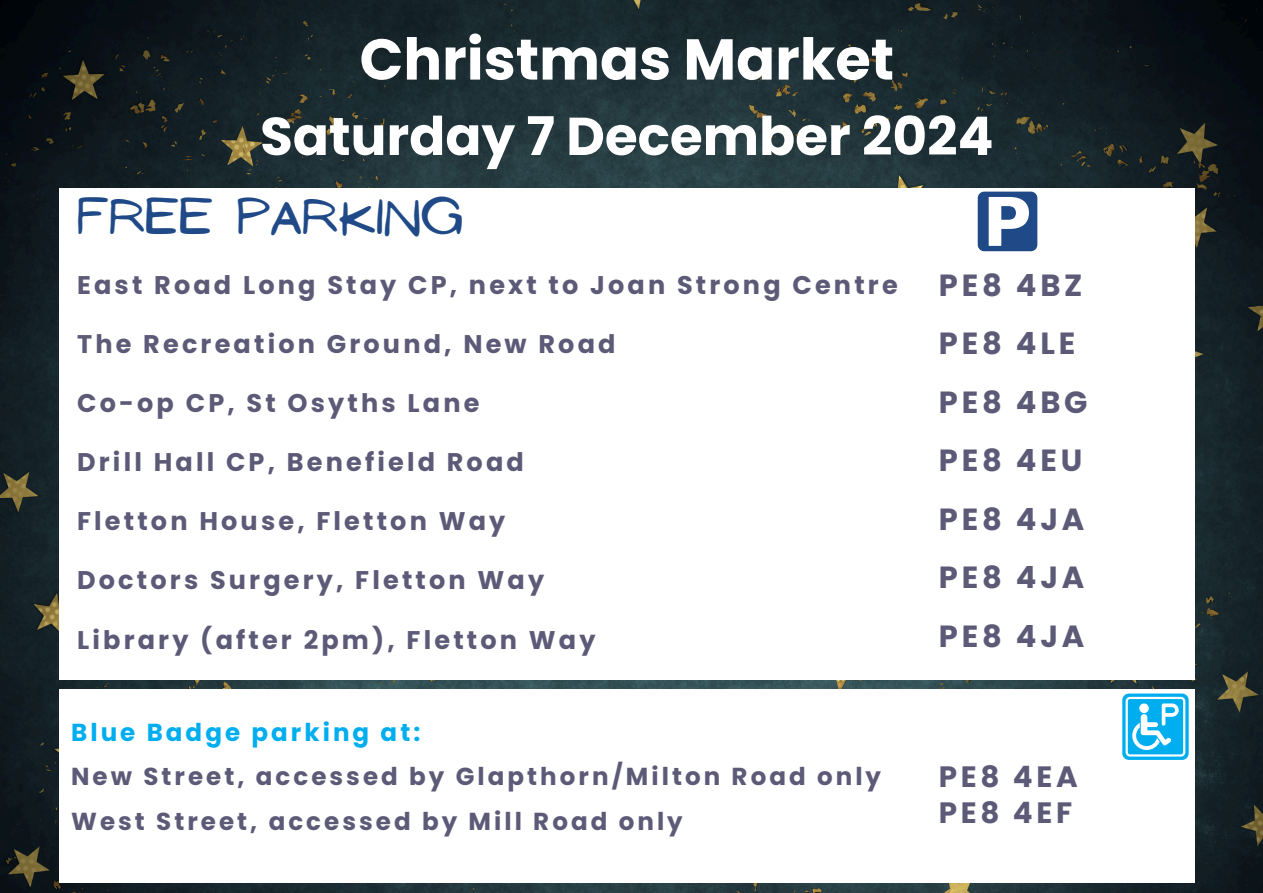
<style>
.page{position:relative;width:1263px;height:893px;background:#fff}
.page>*{position:absolute;margin:0;border:0;box-sizing:border-box;transform-origin:0 0}
.t1{font:700 57.53px "Poppins";color:#fff}
.t2{font:700 53.25px "Poppins";color:#fff}
.t3{font:47.25px "NF Ananias Regular";color:#204a87}
.t4{font:700 30.6px/58.5px "Poppins";letter-spacing:.125em;color:#5d5a78}
.t5{font:700 29.4px/36px "Poppins";letter-spacing:.125em;color:#5d5a78}
.t6{font:700 25.58px "Poppins";letter-spacing:.125em;color:#5d5a78}
.t7{font:700 24.53px "Poppins";letter-spacing:.125em;color:#5d5a78}
.t8{font:700 24.53px "Poppins";letter-spacing:.125em;color:#00aeef}
</style>
<div class="page">
<img style="left:0;top:0;width:1263px;height:893px">
<div style="left:59px;top:188px;width:1135px;height:491px;background:#fff"></div>
<div style="left:59px;top:689px;width:1135px;height:193px;background:#fff"></div>
<svg style="left:1122px;top:693px;width:67px;height:67px"></svg>
<svg style="left:1125px;top:697px;width:60px;height:59px"></svg>
<svg style="left:978px;top:192px;width:59px;height:59px"></svg>
<p class="t1" style="left:359px;top:19px;width:536px">Christmas Market</p>
<p class="t2" style="left:260px;top:99px;width:735px">Saturday 7 December 2024</p>
<p class="t3" style="left:77px;top:190px;width:387px">FREE PARKING</p>
<h1 class="t6" style="left:77px;top:267px;width:822px">East Road Long Stay CP, next to Joan Strong Centre</h1>
<h2 class="t6" style="left:77px;top:326px;width:540px">The Recreation Ground, New Road</h2>
<p class="t6" style="left:77px;top:385px;width:404px">Co-op CP, St Osyths Lane</p>
<p class="t6" style="left:77px;top:444px;width:448px">Drill Hall CP, Benefield Road</p>
<p class="t6" style="left:77px;top:503px;width:430px">Fletton House, Fletton Way</p>
<p class="t6" style="left:77px;top:562px;width:469px">Doctors Surgery, Fletton Way</p>
<p class="t6" style="left:77px;top:621px;width:520px">Library (after 2pm), Fletton Way</p>
<h3 class="t8" style="left:71px;top:715px;width:351px">Blue Badge parking at:</h3>
<p class="t7" style="left:71px;top:759px;width:811px">New Street, accessed by Glapthorn/Milton Road only</p>
<p class="t7" style="left:71px;top:804px;width:613px">West Street, accessed by Mill Road only</p>
<p class="t4" style="left:939px;top:256px;width:150px">PE8 4BZ<br>PE8 4LE<br>PE8 4BG<br>PE8 4EU<br>PE8 4JA<br>PE8 4JA<br>PE8 4JA</p>
<p class="t5" style="left:939px;top:758px;width:140px">PE8 4EA<br>PE8 4EF</p>
</div>
